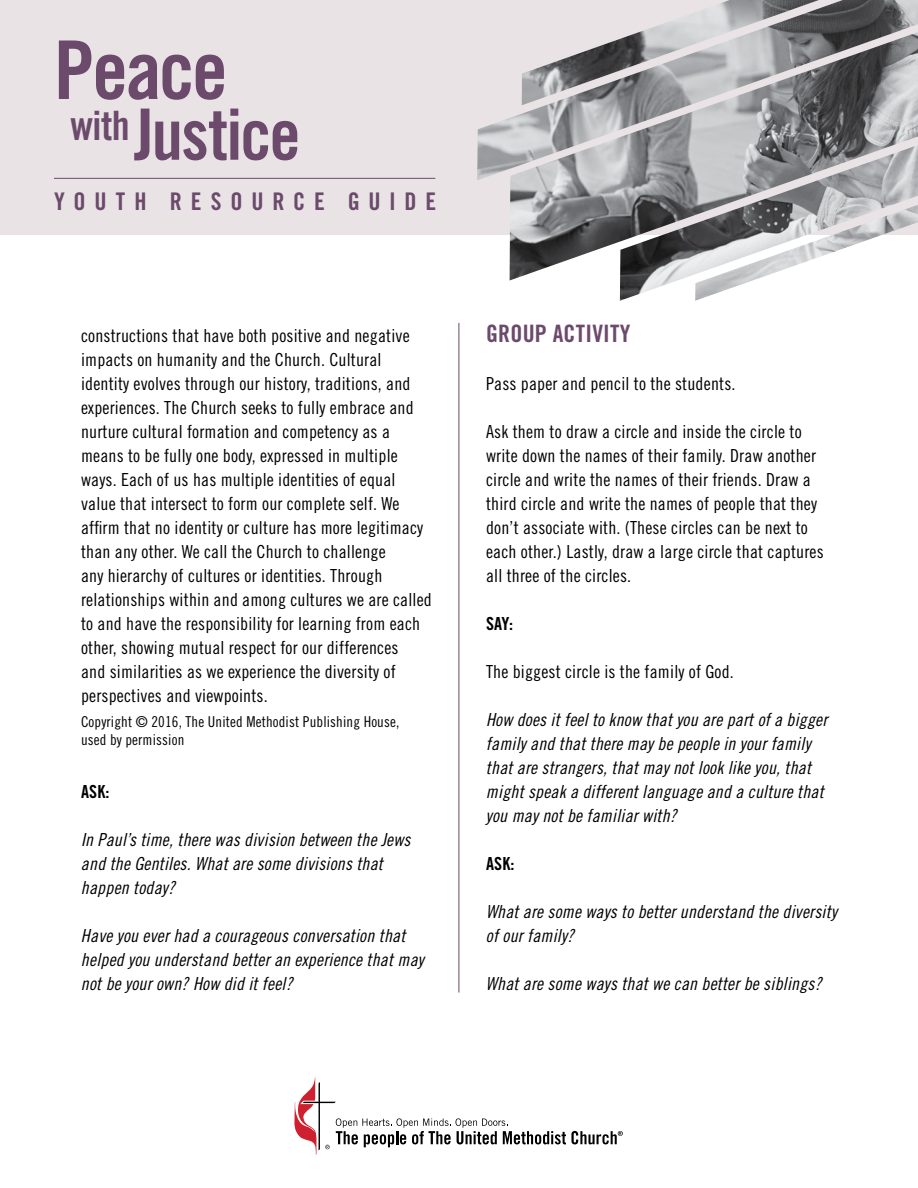
<style>
.page{position:relative;width:918px;height:1188px;background:#fff}
.page>*{position:absolute;margin:0;border:0;box-sizing:border-box;transform-origin:0 0}
.t1{font:81px "Trade Gothic LT Std Bd Cn 20";letter-spacing:-.03em;color:#6b4a6b}
.t2{font:70.8px "Trade Gothic LT Std Bd Cn 20";letter-spacing:-.025em;color:#6b4a6b}
.t3{font:24.3px "Trade Gothic LT Std Bd Cn 20";letter-spacing:.36em;color:#6b4a6b}
.t4{font:24px "Trade Gothic LT Std Bd Cn 20";letter-spacing:.01em;color:#6b4a6b}
.t5{font:18px/24px "Trade Gothic LT Std Cn 18";letter-spacing:.01em;color:#000}
.t6{font:italic 18px/24px "Trade Gothic LT Std Cn 18";color:#000}
.t7{font:18px "Trade Gothic LT Std Bd Cn 20";letter-spacing:.01em;color:#000}
.t8{font:15px/18px "Trade Gothic LT Std Cn 18";letter-spacing:.01em;color:#000}
</style>
<div class="page">
<svg style="left:294px;top:1077px;width:329px;height:78px"></svg>
<div style="left:0;top:0;width:918px;height:235px;background:#e9e3e6"></div>
<hr style="left:54px;top:178px;width:381px;height:1px;background:#6b4a6b">
<hr style="left:459px;top:323px;width:1px;height:670px;background:#6b4a6b">
<img style="left:477px;top:0;width:441px;height:301px">
<h1 class="t1" style="left:54px;top:21px;width:175px">Peace</h1>
<h2 class="t2" style="left:70px;top:91px;width:232px"><sup>with</sup>Justice</h2>
<h3 class="t3" style="left:54px;top:187px;width:384px">YOUTH RESOURCE GUIDE</h3>
<p class="t5" style="left:81px;top:323px;width:352px">constructions that have both positive and negative impacts on humanity and the Church. Cultural identity evolves through our history, traditions, and experiences. The Church seeks to fully embrace and nurture cultural formation and competency as a means to be fully one body, expressed in multiple ways. Each of us has multiple identities of equal value that intersect to form our complete self. We affirm that no identity or culture has more legitimacy than any other. We call the Church to challenge<br>any hierarchy of cultures or identities. Through relationships within and among cultures we are called to and have the responsibility for learning from each other, showing mutual respect for our differences<br>and similarities as we experience the diversity of perspectives and viewpoints.</p>
<p class="t8" style="left:81px;top:712px;width:320px">Copyright © 2016, The United Methodist Publishing House, used by permission</p>
<p class="t7" style="left:81px;top:781px;width:30px">ASK:</p>
<p class="t6" style="left:81px;top:827px;width:336px">In Paul’stime,therewasdivision between theJews and theGentiles.Whataresomedivisionsthat happen today?</p>
<p class="t6" style="left:81px;top:923px;width:349px">Haveyou everhad a courageousconversation that helped you understand betteran experiencethatmay notbeyourown?How did itfeel?</p>
<h3 class="t4" style="left:486px;top:319px;width:146px">GROUP ACTIVITY</h3>
<p class="t5" style="left:486px;top:371px;width:251px">Pass paper and pencil to the students.</p>
<p class="t5" style="left:486px;top:419px;width:339px">Ask them to draw a circle and inside the circle to write down the names of their family. Draw another circle and write the names of their friends. Draw a third circle and write the names of people that they don’t associate with. (These circles can be next to each other.) Lastly, draw a large circle that captures all three of the circles.</p>
<p class="t7" style="left:486px;top:613px;width:29px">SAY:</p>
<p class="t5" style="left:486px;top:659px;width:249px">The biggest circle is the family of God.</p>
<p class="t6" style="left:486px;top:707px;width:347px">How doesitfeeltoknow thatyou arepartofa bigger familyand thattheremaybepeoplein yourfamily thatarestrangers,thatmaynotlooklikeyou,that mightspeaka differentlanguageand a culturethat you maynotbefamiliarwith?</p>
<p class="t7" style="left:486px;top:853px;width:30px">ASK:</p>
<p class="t6" style="left:486px;top:899px;width:357px">Whataresomewaystobetterunderstand thediversity ofourfamily?</p>
<p class="t6" style="left:486px;top:971px;width:342px">Whataresomewaysthatwecan betterbesiblings?</p>
</div>
